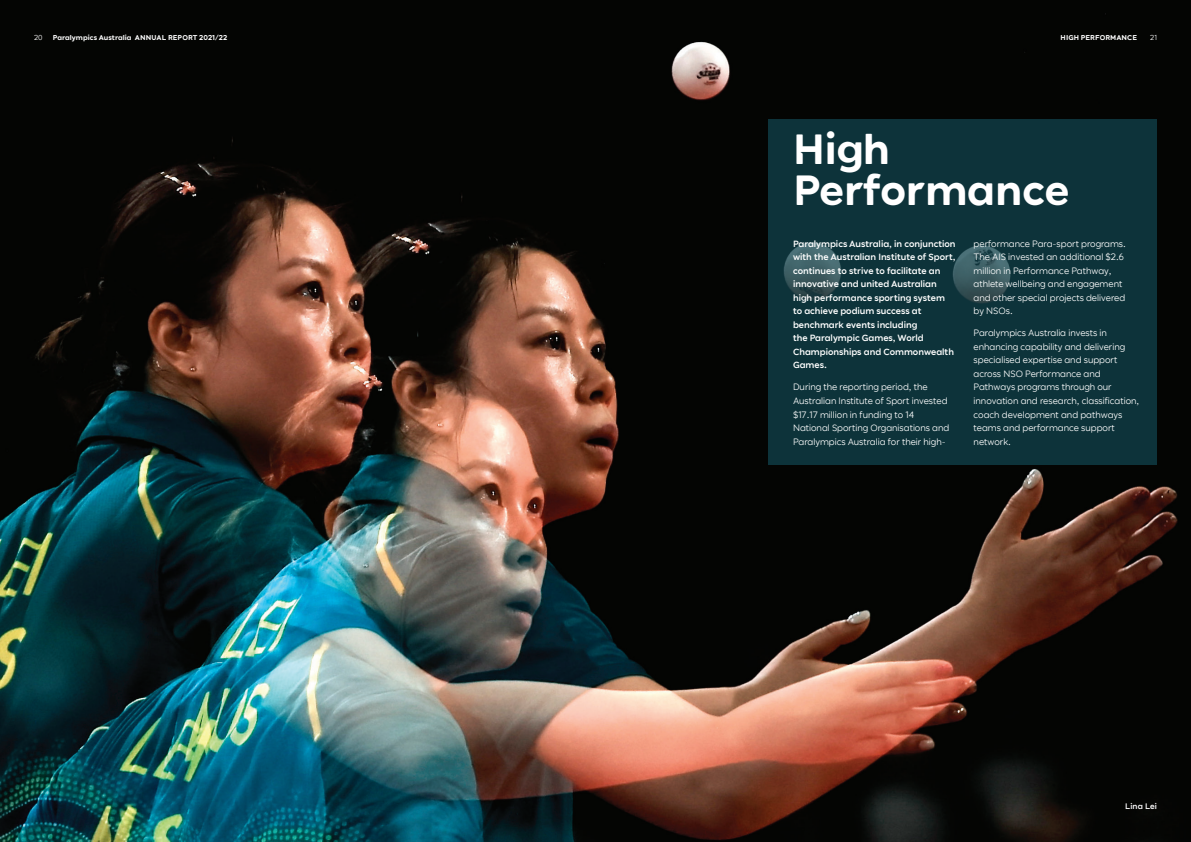
<style>
.page{position:relative;width:1191px;height:842px;background:#fff}
.page>*{position:absolute;margin:0;border:0;box-sizing:border-box;transform-origin:0 0}
.t1{font:42px/41px "Pact Set Bold";color:#fff}
.t2{font:9px/13.5px "Pact";color:#fff}
.t3{font:500 9px/13.5px "Pact";color:#fff}
.t4{font:500 8px "Pact";letter-spacing:.01em;color:#fff}
.t5{font:700 7px "Pact";letter-spacing:.01em;color:#fff}
.t6{font:7px "Pact";color:#fff}
</style>
<div class="page">
<img style="left:0;top:0;width:1191px;height:842px">
<div style="left:768px;top:119px;width:389px;height:345px;background:#0d333a"></div>
<p class="t6" style="left:34px;top:34px;width:10px">20</p>
<p class="t5" style="left:53px;top:34px;width:176px">Paralympics Australia ANNUAL REPORT 2021/22</p>
<p class="t6" style="left:1150px;top:34px;width:8px">21</p>
<p class="t5" style="left:1060px;top:34px;width:78px">HIGH PERFORMANCE</p>
<p class="t1" style="left:793px;top:131px;width:278px">High<br>Performance</p>
<p class="t3" style="left:793px;top:237px;width:164px">Paralympics Australia, in conjunction with the Australian Institute of Sport, continues to strive to facilitate an innovative and united Australian high performance sporting system to achieve podium success at benchmark events including<br>the Paralympic Games, World<br>Championships and Commonwealth<br>Games.</p>
<p class="t2" style="left:793px;top:381px;width:158px">During the reporting period, the Australian Institute of Sport invested $17.17 million in funding to 14<br>National Sporting Organisations and Paralympics Australia for their high-</p>
<p class="t2" style="left:973px;top:237px;width:154px">performance Para-sport programs.<br>The AIS invested an additional $2.6 million in Performance Pathway, athlete wellbeing and engagement and other special projects delivered by NSOs.</p>
<p class="t2" style="left:973px;top:327px;width:167px">Paralympics Australia invests in enhancing capability and delivering specialised expertise and support across NSO Performance and<br>Pathways programs through our innovation and research, classification, coach development and pathways teams and performance support network.</p>
<p class="t4" style="left:1125px;top:802px;width:33px">Lina Lei</p>
</div>
